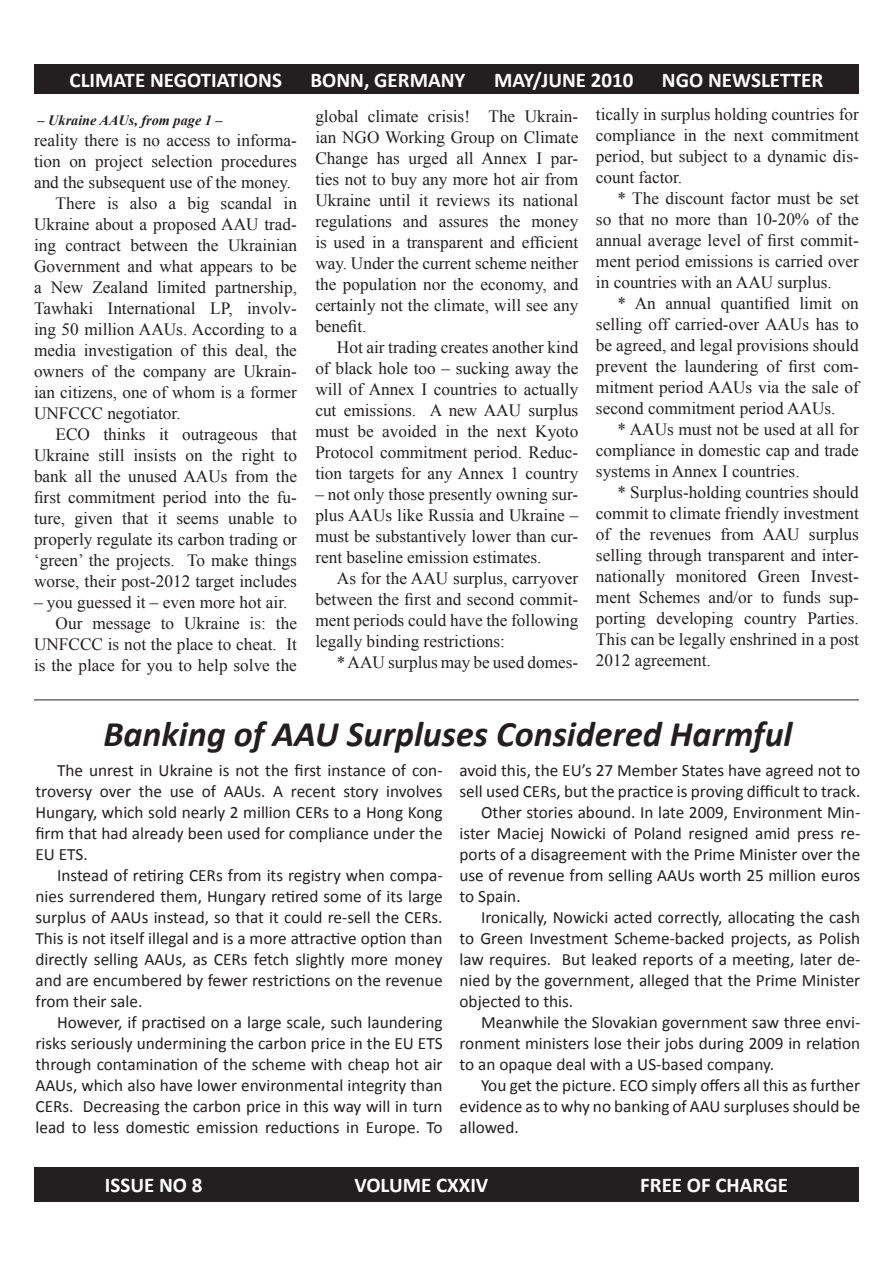
<style>
.page{position:relative;width:893px;height:1263px;background:#fff}
.page>*{position:absolute;margin:0;border:0;box-sizing:border-box;transform-origin:0 0}
.t1{font:italic 700 36px "Calibri";color:#231f20}
.t2{font:700 21px "Calibri";color:#fff}
.t3{font:700 21px "Calibri";letter-spacing:.2em;color:#fff}
.t4{font:17.25px/21px "Times New Roman";color:#231f20;text-align:justify}
.t5{font:17.25px/21px "Calibri";color:#231f20;text-align:justify}
.t6{font:italic 700 14.25px "Times New Roman";color:#231f20}
</style>
<div class="page">
<div style="left:34px;top:64px;width:825px;height:30px;background:#231f20"></div>
<div style="left:34px;top:1167px;width:825px;height:34px;background:#231f20"></div>
<hr style="left:34px;top:699px;width:825px;height:1px;background:#231f20">
<p class="t2" style="left:70px;top:66px;width:214px">CLIMATE NEGOTIATIONS</p>
<p class="t2" style="left:310px;top:66px;width:157px">BONN, GERMANY</p>
<p class="t2" style="left:494px;top:66px;width:141px">MAY/JUNE 2010</p>
<p class="t2" style="left:662px;top:66px;width:163px">NGO NEWSLETTER</p>
<p class="t6" style="left:38px;top:111px;width:187px">– Ukraine AAUs, from page 1 –</p>
<p class="t4" style="left:34px;top:129px;width:264px">reality there is no access to informa-</p>
<p class="t4" style="left:34px;top:150px;width:264px">tion on project selection procedures</p>
<p class="t4" style="left:34px;top:171px;width:259px">and the subsequent use of the money.</p>
<p class="t4" style="left:56px;top:192px;width:243px">There is also a big scandal in</p>
<p class="t4" style="left:34px;top:213px;width:264px">Ukraine about a proposed AAU trad-</p>
<p class="t4" style="left:34px;top:234px;width:264px">ing contract between the Ukrainian</p>
<p class="t4" style="left:34px;top:255px;width:264px">Government and what appears to be</p>
<p class="t4" style="left:34px;top:276px;width:264px">a New Zealand limited partnership,</p>
<p class="t4" style="left:34px;top:297px;width:264px">Tawhaki International LP, involv-</p>
<p class="t4" style="left:34px;top:318px;width:264px">ing 50 million AAUs. According to a</p>
<p class="t4" style="left:34px;top:339px;width:264px">media investigation of this deal, the</p>
<p class="t4" style="left:34px;top:360px;width:264px">owners of the company are Ukrain-</p>
<p class="t4" style="left:34px;top:381px;width:264px">ian citizens, one of whom is a former</p>
<p class="t4" style="left:34px;top:402px;width:148px">UNFCCC negotiator.</p>
<p class="t4" style="left:56px;top:423px;width:243px">ECO thinks it outrageous that</p>
<p class="t4" style="left:34px;top:444px;width:264px">Ukraine still insists on the right to</p>
<p class="t4" style="left:34px;top:465px;width:264px">bank all the unused AAUs from the</p>
<p class="t4" style="left:34px;top:486px;width:264px">first commitment period into the fu-</p>
<p class="t4" style="left:34px;top:507px;width:264px">ture, given that it seems unable to</p>
<p class="t4" style="left:34px;top:528px;width:264px">properly regulate its carbon trading or</p>
<p class="t4" style="left:34px;top:549px;width:264px">‘green’ the projects. To make things</p>
<p class="t4" style="left:34px;top:570px;width:264px">worse, their post-2012 target includes</p>
<p class="t4" style="left:34px;top:591px;width:255px">– you guessed it – even more hot air.</p>
<p class="t4" style="left:56px;top:612px;width:243px">Our message to Ukraine is: the</p>
<p class="t4" style="left:34px;top:633px;width:264px">UNFCCC is not the place to cheat. It</p>
<p class="t4" style="left:34px;top:654px;width:264px">is the place for you to help solve the</p>
<p class="t4" style="left:315px;top:106px;width:264px">global climate crisis! The Ukrain&shy;ian NGO Working Group on Climate Change has urged all Annex I par&shy;ties not to buy any more hot air from Ukraine until it reviews its national regulations and assures the money is used in a transparent and efficient way. Under the current scheme neither the population nor the economy, and certainly not the climate, will see any benefit.</p>
<p class="t4" style="left:315px;top:337px;width:264px;text-indent:22px">Hot air trading creates another kind of black hole too – sucking away the will of Annex I countries to actually cut emissions. A new AAU surplus must be avoided in the next Kyoto Protocol commitment period. Reduc&shy;tion targets for any Annex 1 country</p>
<p class="t4" style="left:315px;top:484px;width:264px">– not only those presently owning sur&shy;plus AAUs like Russia and Ukraine – must be substantively lower than cur&shy;rent baseline emission estimates.</p>
<p class="t4" style="left:315px;top:568px;width:264px;text-indent:22px">As for the AAU surplus, carryover between the first and second commit&shy;ment periods could have the following legally binding restrictions:</p>
<p class="t4" style="left:337px;top:652px;width:243px">* AAU surplus may be used domes-</p>
<p class="t4" style="left:596px;top:104px;width:264px">tically in surplus holding countries for compliance in the next commitment period, but subject to a dynamic dis&shy;count factor.</p>
<p class="t4" style="left:596px;top:187px;width:264px;text-indent:22px">* The discount factor must be set so that no more than 10-20% of the annual average level of first commit&shy;ment period emissions is carried over in countries with an AAU surplus.</p>
<p class="t4" style="left:596px;top:292px;width:264px;text-indent:22px">* An annual quantified limit on selling off carried-over AAUs has to be agreed, and legal provisions should prevent the laundering of first com&shy;mitment period AAUs via the sale of second commitment period AAUs.</p>
<p class="t4" style="left:596px;top:418px;width:264px;text-indent:22px">* AAUs must not be used at all for compliance in domestic cap and trade systems in Annex I countries.</p>
<p class="t4" style="left:596px;top:481px;width:264px;text-indent:22px">* Surplus-holding countries should commit to climate friendly investment of the revenues from AAU surplus selling through transparent and inter&shy;nationally monitored Green Invest&shy;ment Schemes and/or to funds sup&shy;porting developing country Parties.<br>This can be legally enshrined in a post 2012 agreement.</p>
<h1 class="t1" style="left:103px;top:711px;width:691px">Banking of AAU Surpluses Considered Harmful</h1>
<p class="t5" style="left:35px;top:760px;width:409px;text-indent:22px">The unrest in Ukraine is not the first instance of con&shy;troversy over the use of AAUs. A recent story involves Hungary, which sold nearly 2 million CERs to a Hong Kong firm that had already been used for compliance under the EU ETS.</p>
<p class="t5" style="left:35px;top:865px;width:409px;text-indent:22px">Instead of retiring CERs from its registry when compa&shy;nies surrendered them, Hungary retired some of its large surplus of AAUs instead, so that it could re-sell the CERs.<br>This is not itself illegal and is a more attractive option than directly selling AAUs, as CERs fetch slightly more money and are encumbered by fewer restrictions on the revenue from their sale.</p>
<p class="t5" style="left:35px;top:1012px;width:409px;text-indent:22px">However, if practised on a large scale, such laundering risks seriously undermining the carbon price in the EU ETS through contamination of the scheme with cheap hot air AAUs, which also have lower environmental integrity than CERs. Decreasing the carbon price in this way will in turn lead to less domestic emission reductions in Europe. To</p>
<p class="t5" style="left:460px;top:760px;width:402px">avoid this, the EU’s 27 Member States have agreed not to</p>
<p class="t5" style="left:460px;top:781px;width:402px">sell used CERs, but the practice is proving difficult to track.</p>
<p class="t5" style="left:481px;top:802px;width:381px">Other stories abound. In late 2009, Environment Min-</p>
<p class="t5" style="left:459px;top:823px;width:402px">ister Maciej Nowicki of Poland resigned amid press re-</p>
<p class="t5" style="left:459px;top:844px;width:402px">ports of a disagreement with the Prime Minister over the</p>
<p class="t5" style="left:459px;top:865px;width:402px">use of revenue from selling AAUs worth 25 million euros</p>
<p class="t5" style="left:459px;top:886px;width:63px">to Spain.</p>
<p class="t5" style="left:481px;top:907px;width:381px">Ironically, Nowicki acted correctly, allocating the cash</p>
<p class="t5" style="left:459px;top:928px;width:402px">to Green Investment Scheme-backed projects, as Polish</p>
<p class="t5" style="left:459px;top:949px;width:402px">law requires. But leaked reports of a meeting, later de-</p>
<p class="t5" style="left:459px;top:970px;width:402px">nied by the government, alleged that the Prime Minister</p>
<p class="t5" style="left:459px;top:991px;width:115px">objected to this.</p>
<p class="t5" style="left:481px;top:1012px;width:381px">Meanwhile the Slovakian government saw three envi-</p>
<p class="t5" style="left:459px;top:1033px;width:402px">ronment ministers lose their jobs during 2009 in relation</p>
<p class="t5" style="left:459px;top:1054px;width:316px">to an opaque deal with a US-based company.</p>
<p class="t5" style="left:481px;top:1075px;width:381px">You get the picture. ECO simply offers all this as further</p>
<p class="t5" style="left:459px;top:1096px;width:402px">evidence as to why no banking of AAU surpluses should be</p>
<p class="t5" style="left:459px;top:1117px;width:61px">allowed.</p>
<p class="t2" style="left:99px;top:1166px;width:137px">ISSUE NO 7</p>
<p class="t3" style="left:358px;top:1166px;width:182px">VOLUME CXXIV</p>
<p class="t3" style="left:628px;top:1166px;width:204px">FREE OF CHARGE</p>
<p class="t2" style="left:105px;top:1172px;width:99px">ISSUE NO 8</p>
<p class="t2" style="left:354px;top:1172px;width:135px">VOLUME CXXIV</p>
<p class="t2" style="left:640px;top:1172px;width:149px">FREE OF CHARGE</p>
</div>
